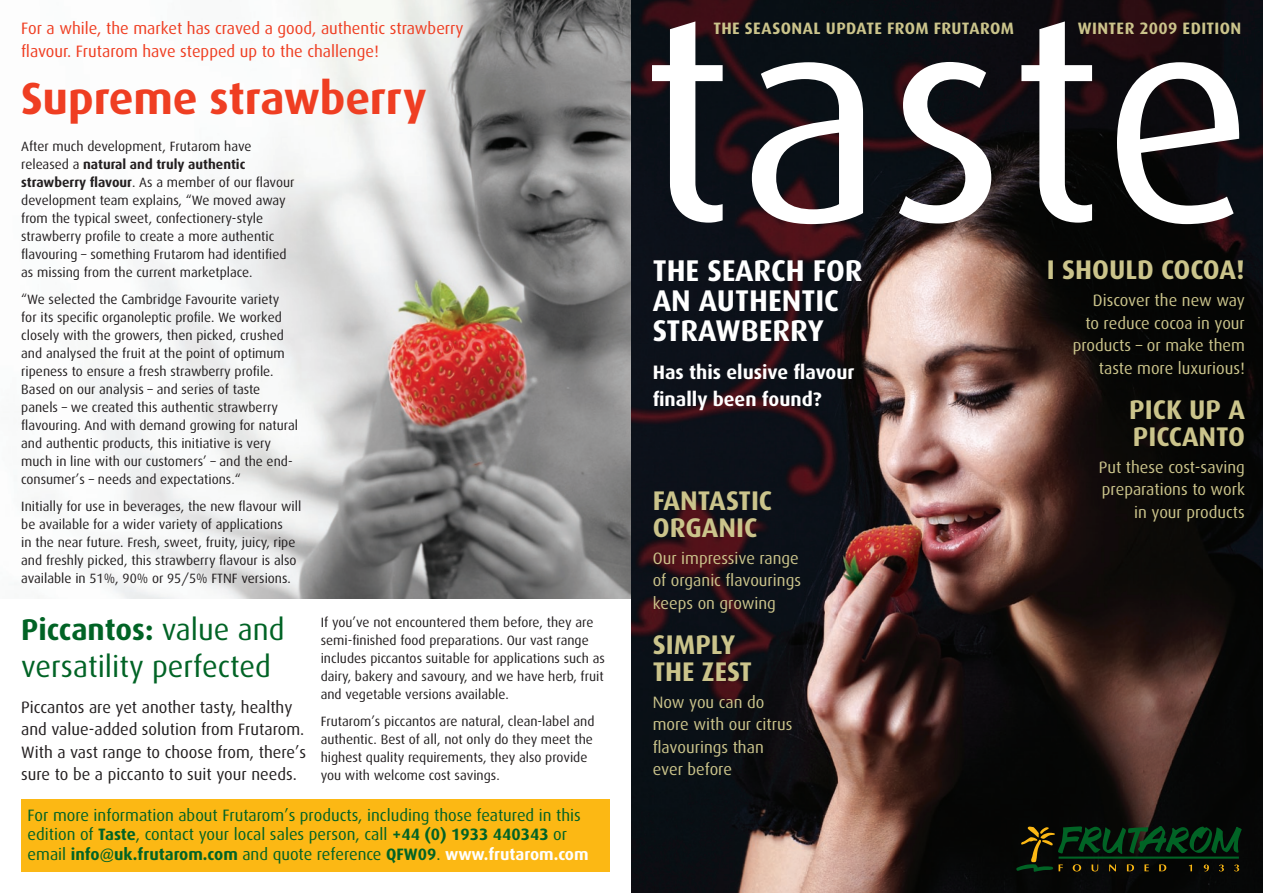
<style>
.page{position:relative;width:1263px;height:893px;background:#fff}
.page>*{position:absolute;margin:0;border:0;box-sizing:border-box;transform-origin:0 0}
.t1{font:289.5px "Dax";letter-spacing:.015em;color:#fff}
.t2{font:700 45px "Dax";letter-spacing:-.005em;color:#ef3e22}
.t3{font:30px/37.5px "Dax";color:#016325}
.t4{font:700 30px "Dax";color:#fff}
.t5{font:700 27px/27px "Dax";color:#cbc48b}
.t6{font:700 19.5px/27px "Dax";color:#fff}
.t7{font:16.5px/22.5px "Dax";color:#cbc48b}
.t8{font:16.5px/22.5px "Dax";color:#231f20}
.t9{font:16.5px/19.5px "Dax";color:#016325}
.t10{font:16.5px/22.5px "Dax";color:#ef3e22}
.t11{font:700 16.5px "Dax";color:#016325}
.t12{font:700 16.5px "Dax";letter-spacing:.02em;color:#cbc48b}
.t13{font:13.5px/18px "Dax";color:#231f20}
.s1{font-weight:700}
.s2{font-weight:400}
.s3{color:#fff}
</style>
<div class="page">
<img style="left:32px;top:0;width:599px;height:598px">
<div style="left:21px;top:799px;width:589px;height:73px;background:#fcb814"></div>
<img style="left:631px;top:0;width:632px;height:893px">
<svg style="left:1016px;top:826px;width:226px;height:46px"></svg>
<p class="t10" style="left:21px;top:17px;width:444px">For a while, the market has craved a good, authentic strawberry flavour. Frutarom have stepped up to the challenge!</p>
<p class="t2" style="left:21px;top:72px;width:407px">Supreme strawberry</p>
<p class="t13" style="left:21px;top:137px;width:275px">After much development, Frutarom have released a <span class="s1">natural and truly authentic strawberry flavour</span>. As a member of our flavour development team explains, “We moved away from the typical sweet, confectionery-style strawberry profile to create a more authentic flavouring – something Frutarom had identified as missing from the current marketplace.</p>
<p class="t13" style="left:21px;top:290px;width:278px">“We selected the Cambridge Favourite variety for its specific organoleptic profile. We worked closely with the growers, then picked, crushed and analysed the fruit at the point of optimum ripeness to ensure a fresh strawberry profile.<br>Based on our analysis – and series of taste panels – we created this authentic strawberry flavouring. And with demand growing for natural and authentic products, this initiative is very much in line with our customers’ – and the end&shy;consumer’s – needs and expectations.“</p>
<p class="t13" style="left:21px;top:497px;width:282px">Initially for use in beverages, the new flavour will be available for a wider variety of applications<br>in the near future. Fresh, sweet, fruity, juicy, ripe and freshly picked, this strawberry flavour is also available in 51%, 90% or 95/5% FTNF versions.</p>
<p class="t3" style="left:21px;top:611px;width:265px"><span class="s1">Piccantos:</span> value and versatility perfected</p>
<p class="t8" style="left:21px;top:696px;width:286px">Piccantos are yet another tasty, healthy and value-added solution from Frutarom.<br>With a vast range to choose from, there’s sure to be a piccanto to suit your needs.</p>
<p class="t13" style="left:321px;top:613px;width:286px">If you’ve not encountered them before, they are semi-finished food preparations. Our vast range includes piccantos suitable for applications such as dairy, bakery and savoury, and we have herb, fruit and vegetable versions available.</p>
<p class="t13" style="left:321px;top:712px;width:275px">Frutarom’s piccantos are natural, clean-label and authentic. Best of all, not only do they meet the highest quality requirements, they also provide you with welcome cost savings.</p>
<p class="t9" style="left:28px;top:805px;width:555px">For more information about Frutarom’s products, including those featured in this edition of <span class="s1">Taste</span>, contact your local sales person, call <span class="s1">+44 (0) 1933 440343</span> or</p>
<p class="t11" style="left:28px;top:845px;width:562px"><span class="s2">email</span> info@uk.frutarom.com <span class="s2">and quote reference</span> QFW09<span class="s2">.</span> <span class="s3">www.frutarom.com</span></p>
<p class="t1" style="left:641px;top:-39px;width:614px">taste</p>
<p class="t12" style="left:713px;top:19px;width:302px">THE SEASONAL UPDATE FROM FRUTAROM</p>
<p class="t12" style="left:1078px;top:19px;width:165px">WINTER 2009 EDITION</p>
<p class="t4" style="left:653px;top:254px;width:211px">THE SEARCH FOR</p>
<p class="t4" style="left:653px;top:284px;width:188px">AN AUTHENTIC</p>
<p class="t4" style="left:653px;top:314px;width:172px">STRAWBERRY</p>
<p class="t6" style="left:653px;top:359px;width:203px">Has this elusive flavour finally been found?</p>
<p class="t5" style="left:653px;top:487px;width:121px">FANTASTIC<br>ORGANIC</p>
<p class="t7" style="left:653px;top:547px;width:150px">Our impressive range of organic flavourings keeps on growing</p>
<p class="t5" style="left:653px;top:631px;width:101px">SIMPLY<br>THE ZEST</p>
<p class="t7" style="left:653px;top:691px;width:141px">Now you can do more with our citrus flavourings than ever before</p>
<p class="t5" style="left:1047px;top:256px;width:45px">I Should</p>
<p class="t5" style="left:1161px;top:256px;width:16px">cocoa</p>
<p class="t5" style="left:1236px;top:256px;width:10px">!</p>
<p class="t7" style="left:1073px;top:289px;width:174px;text-align:right">Discover the new way<br>to reduce cocoa in your products – or make them taste more luxurious!</p>
<p class="t5" style="left:1129px;top:396px;width:117px">PICK UP A<br>PICCANTO</p>
<p class="t7" style="left:1099px;top:456px;width:148px;text-align:right">Put these cost-saving preparations to work in your products</p>
</div>
